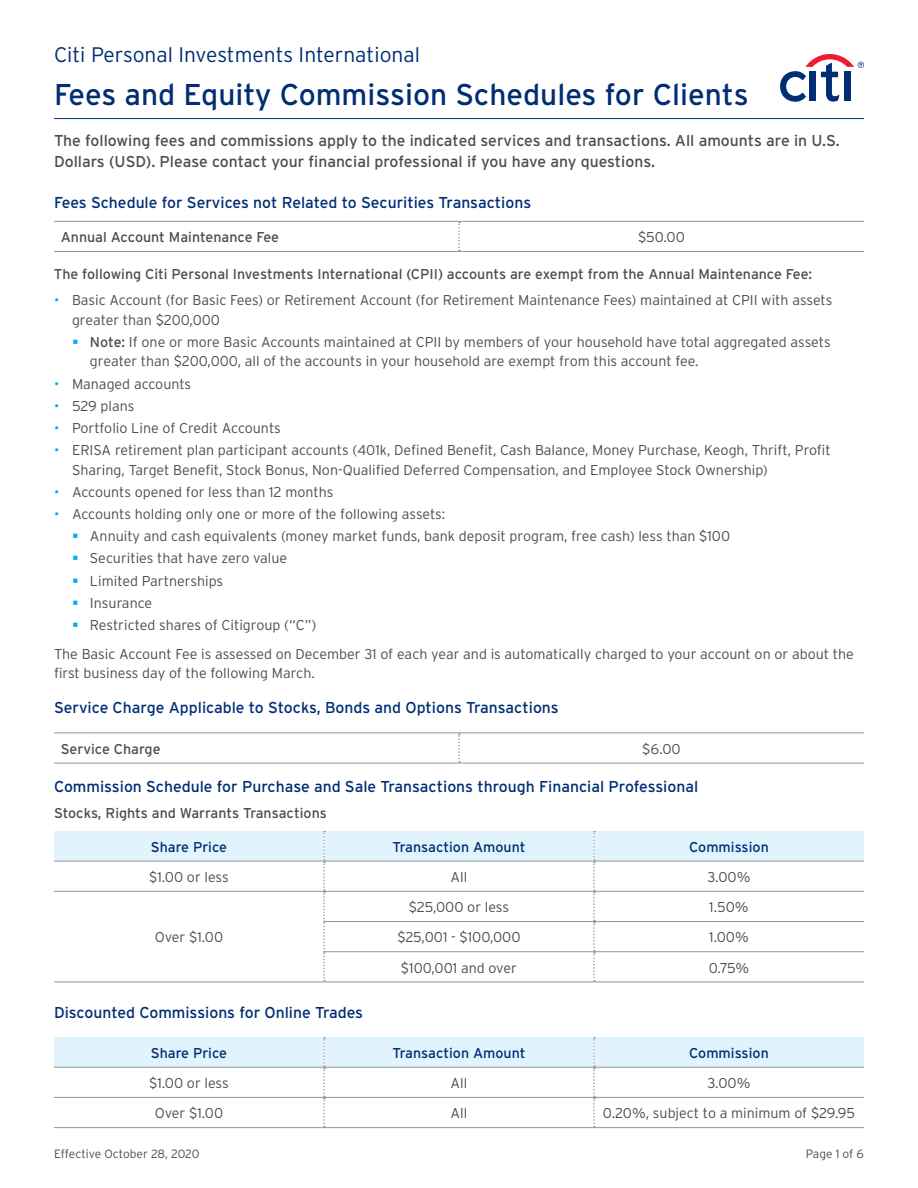
<style>
.page{position:relative;width:918px;height:1188px;background:#fff}
.page>*{position:absolute;margin:0;border:0;box-sizing:border-box;transform-origin:0 0}
.t1{font:30px "Interstate";color:#002d74}
.t2{font:300 21px "Interstate";color:#002d74}
.t3{font:15.75px "Interstate";color:#002d74}
.t4{font:15.75px/21px "Interstate";color:#4d4d4f}
.Table_Body__center{font:300 14.25px/19.5px "Interstate";color:#4d4d4f}
.Body{font:14.25px "Interstate";color:#4d4d4f}
.Table_Body__center-2{font:14.25px "Interstate";color:#002d74}
.Table_Body{font:14.25px "Interstate";color:#4d4d4f}
.t5{font:300 12px "Interstate";letter-spacing:-.005em;color:#4d4d4f}
.s1{color:#00aeef}
.s2{font-weight:400}
</style>
<div class="page">
<svg style="left:780px;top:54px;width:84px;height:48px"></svg>
<hr style="left:54px;top:118px;width:810px;height:1px;background:#002d74">
<hr style="left:54px;top:221px;width:405px;height:1px;background:#939598">
<hr style="left:459px;top:221px;width:405px;height:1px;background:#939598">
<hr style="left:54px;top:251px;width:405px;height:1px;background:#939598">
<hr style="left:459px;top:251px;width:405px;height:1px;background:#939598">
<svg style="left:458px;top:222px;width:2px;height:29px"></svg>
<hr style="left:54px;top:732px;width:405px;height:1px;background:#939598">
<hr style="left:459px;top:732px;width:405px;height:1px;background:#939598">
<hr style="left:54px;top:763px;width:405px;height:1px;background:#939598">
<hr style="left:459px;top:763px;width:405px;height:1px;background:#939598">
<svg style="left:458px;top:733px;width:2px;height:30px"></svg>
<svg style="left:54px;top:831px;width:810px;height:151px"></svg>
<hr style="left:54px;top:861px;width:270px;height:1px;background:#939598">
<hr style="left:324px;top:861px;width:270px;height:1px;background:#939598">
<hr style="left:594px;top:861px;width:270px;height:1px;background:#939598">
<hr style="left:54px;top:891px;width:270px;height:1px;background:#939598">
<hr style="left:324px;top:891px;width:270px;height:1px;background:#939598">
<hr style="left:594px;top:891px;width:270px;height:1px;background:#939598">
<hr style="left:325px;top:921px;width:269px;height:1px;background:#939598">
<hr style="left:594px;top:921px;width:270px;height:1px;background:#939598">
<hr style="left:325px;top:951px;width:269px;height:1px;background:#939598">
<hr style="left:594px;top:951px;width:270px;height:1px;background:#939598">
<hr style="left:54px;top:982px;width:270px;height:1px;background:#939598">
<hr style="left:324px;top:982px;width:270px;height:1px;background:#939598">
<hr style="left:594px;top:982px;width:270px;height:1px;background:#939598">
<svg style="left:54px;top:1037px;width:810px;height:90px"></svg>
<hr style="left:54px;top:1067px;width:270px;height:1px;background:#939598">
<hr style="left:324px;top:1067px;width:270px;height:1px;background:#939598">
<hr style="left:594px;top:1067px;width:270px;height:1px;background:#939598">
<hr style="left:54px;top:1097px;width:270px;height:1px;background:#939598">
<hr style="left:324px;top:1097px;width:270px;height:1px;background:#939598">
<hr style="left:594px;top:1097px;width:270px;height:1px;background:#939598">
<hr style="left:54px;top:1127px;width:270px;height:1px;background:#939598">
<hr style="left:324px;top:1127px;width:270px;height:1px;background:#939598">
<hr style="left:594px;top:1127px;width:270px;height:1px;background:#939598">
<h1 class="t2" style="left:54px;top:43px;width:368px">Citi Personal Investments International</h1>
<h2 class="t1" style="left:54px;top:77px;width:696px">Fees and Equity Commission Schedules for Clients</h2>
<p class="t4" style="left:54px;top:130px;width:787px">The following fees and commissions apply to the indicated services and transactions. All amounts are in U.S.<br>Dollars (USD). Please contact your financial professional if you have any questions.</p>
<h3 class="t3" style="left:54px;top:194px;width:479px">Fees Schedule for Services not Related to Securities Transactions</h3>
<p class="Table_Body" style="left:61px;top:229px;width:220px">Annual Account Maintenance Fee</p>
<p class="Table_Body__center" style="left:638px;top:227px;width:48px">$50.00</p>
<p class="Body" style="left:54px;top:266px;width:760px">The following Citi Personal Investments International (CPII) accounts are exempt from the Annual Maintenance Fee:</p>
<p class="Table_Body__center" style="left:72px;top:290px;width:762px;text-indent:-18px"><span class="s1">•</span> Basic Account (for Basic Fees) or Retirement Account (for Retirement Maintenance Fees) maintained at CPII with assets greater than $200,000</p>
<p class="Table_Body__center" style="left:90px;top:332px;width:742px;text-indent:-18px"><span class="s1">▪</span> <span class="s2">Note:</span> If one or more Basic Accounts maintained at CPII by members of your household have total aggregated assets greater than $200,000, all of the accounts in your household are exempt from this account fee.</p>
<p class="Table_Body__center" style="left:54px;top:374px;width:139px"><span class="s1">•</span> Managed accounts</p>
<p class="Table_Body__center" style="left:54px;top:396px;width:82px"><span class="s1">•</span> 529 plans</p>
<p class="Table_Body__center" style="left:54px;top:418px;width:228px"><span class="s1">•</span> Portfolio Line of Credit Accounts</p>
<p class="Table_Body__center" style="left:72px;top:440px;width:760px;text-indent:-18px"><span class="s1">•</span> ERISA retirement plan participant accounts (401k, Defined Benefit, Cash Balance, Money Purchase, Keogh, Thrift, Profit<br>Sharing, Target Benefit, Stock Bonus, Non-Qualified Deferred Compensation, and Employee Stock Ownership)</p>
<p class="Table_Body__center" style="left:54px;top:482px;width:281px"><span class="s1">•</span> Accounts opened for less than 12 months</p>
<p class="Table_Body__center" style="left:54px;top:504px;width:393px"><span class="s1">•</span> Accounts holding only one or more of the following assets:</p>
<p class="Table_Body__center" style="left:72px;top:526px;width:660px"><span class="s1">▪</span> Annuity and cash equivalents (money market funds, bank deposit program, free cash) less than $100</p>
<p class="Table_Body__center" style="left:72px;top:549px;width:217px"><span class="s1">▪</span> Securities that have zero value</p>
<p class="Table_Body__center" style="left:72px;top:571px;width:153px"><span class="s1">▪</span> Limited Partnerships</p>
<p class="Table_Body__center" style="left:72px;top:593px;width:82px"><span class="s1">▪</span> Insurance</p>
<p class="Table_Body__center" style="left:72px;top:615px;width:246px"><span class="s1">▪</span> Restricted shares of Citigroup (“C”)</p>
<p class="Table_Body__center" style="left:54px;top:644px;width:801px">The Basic Account Fee is assessed on December 31 of each year and is automatically charged to your account on or about the first business day of the following March.</p>
<h3 class="t3" style="left:54px;top:699px;width:506px">Service Charge Applicable to Stocks, Bonds and Options Transactions</h3>
<p class="Table_Body" style="left:61px;top:741px;width:101px">Service Charge</p>
<p class="Table_Body__center" style="left:642px;top:739px;width:40px">$6.00</p>
<h3 class="t3" style="left:54px;top:778px;width:646px">Commission Schedule for Purchase and Sale Transactions through Financial Professional</h3>
<p class="Body" style="left:54px;top:805px;width:274px">Stocks, Rights and Warrants Transactions</p>
<p class="Table_Body__center-2" style="left:151px;top:839px;width:78px">Share Price</p>
<p class="Table_Body__center-2" style="left:392px;top:839px;width:135px">Transaction Amount</p>
<p class="Table_Body__center-2" style="left:689px;top:839px;width:81px">Commission</p>
<p class="Table_Body__center" style="left:149px;top:867px;width:81px">$1.00 or less</p>
<p class="Table_Body__center" style="left:451px;top:867px;width:18px">All</p>
<p class="Table_Body__center" style="left:708px;top:867px;width:44px">3.00%</p>
<p class="Table_Body__center" style="left:155px;top:927px;width:70px">Over $1.00</p>
<p class="Table_Body__center" style="left:409px;top:897px;width:102px">$25,000 or less</p>
<p class="Table_Body__center" style="left:709px;top:897px;width:41px">1.50%</p>
<p class="Table_Body__center" style="left:397px;top:927px;width:125px">$25,001 - $100,000</p>
<p class="Table_Body__center" style="left:709px;top:927px;width:41px">1.00%</p>
<p class="Table_Body__center" style="left:401px;top:958px;width:118px">$100,001 and over</p>
<p class="Table_Body__center" style="left:709px;top:958px;width:42px">0.75%</p>
<h3 class="t3" style="left:54px;top:1003px;width:311px">Discounted Commissions for Online Trades</h3>
<p class="Table_Body__center-2" style="left:151px;top:1045px;width:78px">Share Price</p>
<p class="Table_Body__center-2" style="left:392px;top:1045px;width:135px">Transaction Amount</p>
<p class="Table_Body__center-2" style="left:689px;top:1045px;width:81px">Commission</p>
<p class="Table_Body__center" style="left:149px;top:1073px;width:81px">$1.00 or less</p>
<p class="Table_Body__center" style="left:451px;top:1073px;width:18px">All</p>
<p class="Table_Body__center" style="left:708px;top:1073px;width:44px">3.00%</p>
<p class="Table_Body__center" style="left:155px;top:1103px;width:70px">Over $1.00</p>
<p class="Table_Body__center" style="left:451px;top:1103px;width:18px">All</p>
<p class="Table_Body__center" style="left:603px;top:1103px;width:254px">0.20%, subject to a minimum of $29.95</p>
<p class="t5" style="left:54px;top:1147px;width:147px">Effective October 28, 2020</p>
<p class="t5" style="left:806px;top:1147px;width:60px">Page 1 of 6</p>
</div>
